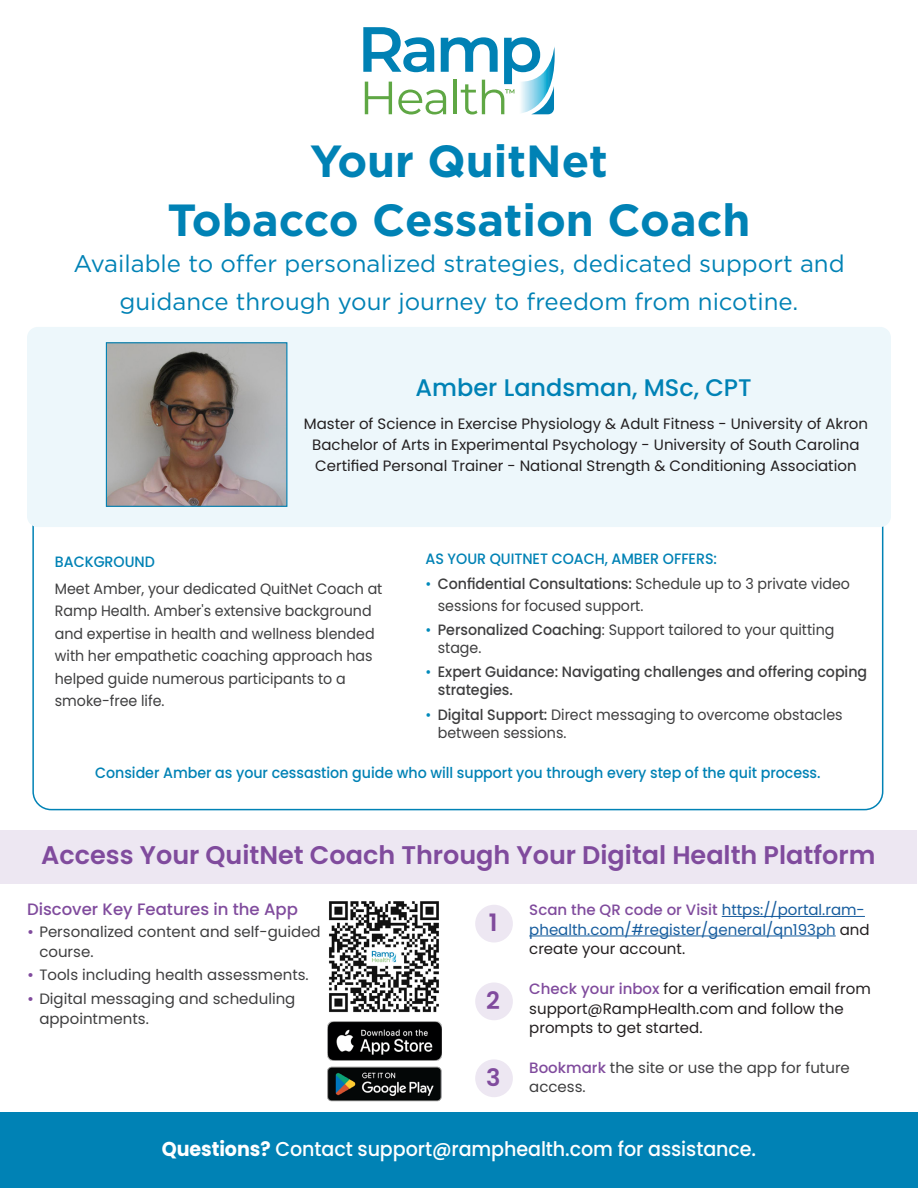
<style>
.page{position:relative;width:918px;height:1188px;background:#fff}
.page>*{position:absolute;margin:0;border:0;box-sizing:border-box;transform-origin:0 0}
.t1{font:700 45px "Gotham";color:#0082b5}
.t2{font:600 25.5px "Poppins";color:#804b9d}
.t3{font:24px "Gotham";color:#0082b5}
.t4{font:500 24px "Poppins";color:#0082b5}
.t5{font:600 24px "Poppins";color:#804b9d}
.t6{font:500 20.1px "Poppins";letter-spacing:-.005em;color:#fff;scale:.95 1}
.t7{font:500 16.5px "Poppins";color:#804b9d}
.t8{font:15px/22.5px "Poppins";letter-spacing:-.005em;color:#3e3e3f;scale:.95 1}
.t9{font:15px/19.5px "Poppins";color:#231f20}
.t10{font:15px/19.5px "Poppins";letter-spacing:-.005em;color:#3e3e3f}
.t11{font:500 15px "Poppins";letter-spacing:-.005em;color:#0082b5;scale:.95 1}
.t12{font:15px/19.5px "Poppins";color:#175d9e}
.t13{font:500 15px/18px "Poppins";letter-spacing:-.005em;color:#3e3e3f;scale:.95 1}
.s1{color:#008abb}
.s2{font-weight:500}
.s3{font-weight:400;color:#008abb}
.s4{font-weight:500;color:#804b9d}
.s5{color:#231f20}
.s6{font-weight:700}
</style>
<div class="page">
<div style="left:0;top:1112px;width:918px;height:76px;background:#0082b5"></div>
<img style="left:327px;top:1066px;width:115px;height:36px">
<img style="left:329px;top:901px;width:110px;height:112px">
<img style="left:328px;top:1022px;width:114px;height:38px">
<div style="left:1px;top:830px;width:916px;height:54px;background:#ede7f2"></div>
<hr style="left:722px;top:916px;width:143px;height:1px;background:#175d9e">
<hr style="left:529px;top:936px;width:307px;height:1px;background:#175d9e">
<div style="left:475px;top:905px;width:38px;height:38px;background:#ede7f2;border-radius:50%"></div>
<div style="left:475px;top:983px;width:38px;height:37px;background:#ede7f2;border-radius:50%"></div>
<div style="left:475px;top:1059px;width:38px;height:38px;background:#ede7f2;border-radius:50%"></div>
<div style="left:27px;top:327px;width:864px;height:200px;background:#edf7fb;border-radius:11px"></div>
<img style="left:108px;top:344px;width:177px;height:161px">
<div style="left:106px;top:342px;width:181px;height:165px;border:1px solid #0082b5"></div>
<svg style="left:363px;top:27px;width:192px;height:87px"></svg>
<p class="t1" style="left:310px;top:132px;width:299px">Your QuitNet</p>
<p class="t1" style="left:168px;top:190px;width:584px">Tobacco Cessation Coach</p>
<p class="t3" style="left:73px;top:249px;width:773px">Available to offer personalized strategies, dedicated support and</p>
<p class="t3" style="left:120px;top:286px;width:680px">guidance through your journey to freedom from nicotine.</p>
<p class="t4" style="left:416px;top:374px;width:338px">Amber Landsman, MSc, CPT</p>
<p class="t9" style="left:304px;top:414px;width:566px">Master of Science in Exercise Physiology &amp; Adult Fitness - University of Akron</p>
<p class="t9" style="left:312px;top:435px;width:549px">Bachelor of Arts in Experimental Psychology - University of South Carolina</p>
<p class="t9" style="left:315px;top:456px;width:543px">Certified Personal Trainer - National Strength &amp; Conditioning Association</p>
<p class="t11" style="left:55px;top:553px;width:107px">BACKGROUND</p>
<p class="t8" style="left:55px;top:578px;width:346px">Meet Amber, your dedicated QuitNet Coach at Ramp Health. Amber's extensive background and expertise in health and wellness blended with her empathetic coaching approach has helped guide numerous participants to a smoke-free life.</p>
<p class="t11" style="left:426px;top:550px;width:308px">AS YOUR QUITNET COACH, AMBER OFFERS:</p>
<p class="t8" style="left:438px;top:572px;width:435px;text-indent:-12px"><span class="s1">•</span> <span class="s2">Confidential Consultations:</span> Schedule up to 3 private video sessions for focused support.</p>
<p class="t8" style="left:438px;top:621px;width:419px;line-height:18px;text-indent:-12px"><span class="s1">•</span> <span class="s2">Personalized Coaching</span>: Support tailored to your quitting stage.</p>
<p class="t13" style="left:438px;top:663px;width:453px;text-indent:-12px"><span class="s3">•</span> Expert Guidance: Navigating challenges and offering coping strategies.</p>
<p class="t8" style="left:438px;top:705px;width:428px;line-height:18px;text-indent:-12px"><span class="s1">•</span> <span class="s2">Digital Support:</span> Direct messaging to overcome obstacles between sessions.</p>
<p class="t11" style="left:95px;top:764px;width:765px">Consider Amber as your cessastion guide who will support you through every step of the quit process.</p>
<p class="t2" style="left:41px;top:840px;width:836px">Access Your QuitNet Coach Through Your Digital Health Platform</p>
<p class="t12" style="left:529px;top:900px;width:342px"><span class="s4">Scan the QR code or Visit</span> https://portal.ram&shy;phealth.com/#register/general/qn193ph <span class="s5">and create your account.</span></p>
<p class="t9" style="left:529px;top:979px;width:343px"><span class="s4">Check your inbox</span> for a verification email from support@RampHealth.com and follow the prompts to get started.</p>
<p class="t10" style="left:529px;top:1058px;width:322px"><span class="s4">Bookmark</span> the site or use the app for future access.</p>
<p class="t7" style="left:27px;top:900px;width:272px">Discover Key Features in the App</p>
<p class="t10" style="left:39px;top:922px;width:283px;text-indent:-12px"><span class="s4">•</span> Personalized content and self-guided course.</p>
<p class="t10" style="left:27px;top:966px;width:283px"><span class="s4">•</span> Tools including health assessments.</p>
<p class="t10" style="left:39px;top:989px;width:258px;text-indent:-12px"><span class="s4">•</span> Digital messaging and scheduling appointments.</p>
<p class="t5" style="left:489px;top:909px;width:10px">1</p>
<p class="t5" style="left:486px;top:987px;width:15px">2</p>
<p class="t5" style="left:486px;top:1064px;width:16px">3</p>
<p class="t6" style="left:162px;top:1137px;width:627px"><span class="s6">Questions?</span> Contact support@ramphealth.com for assistance.</p>
</div>
